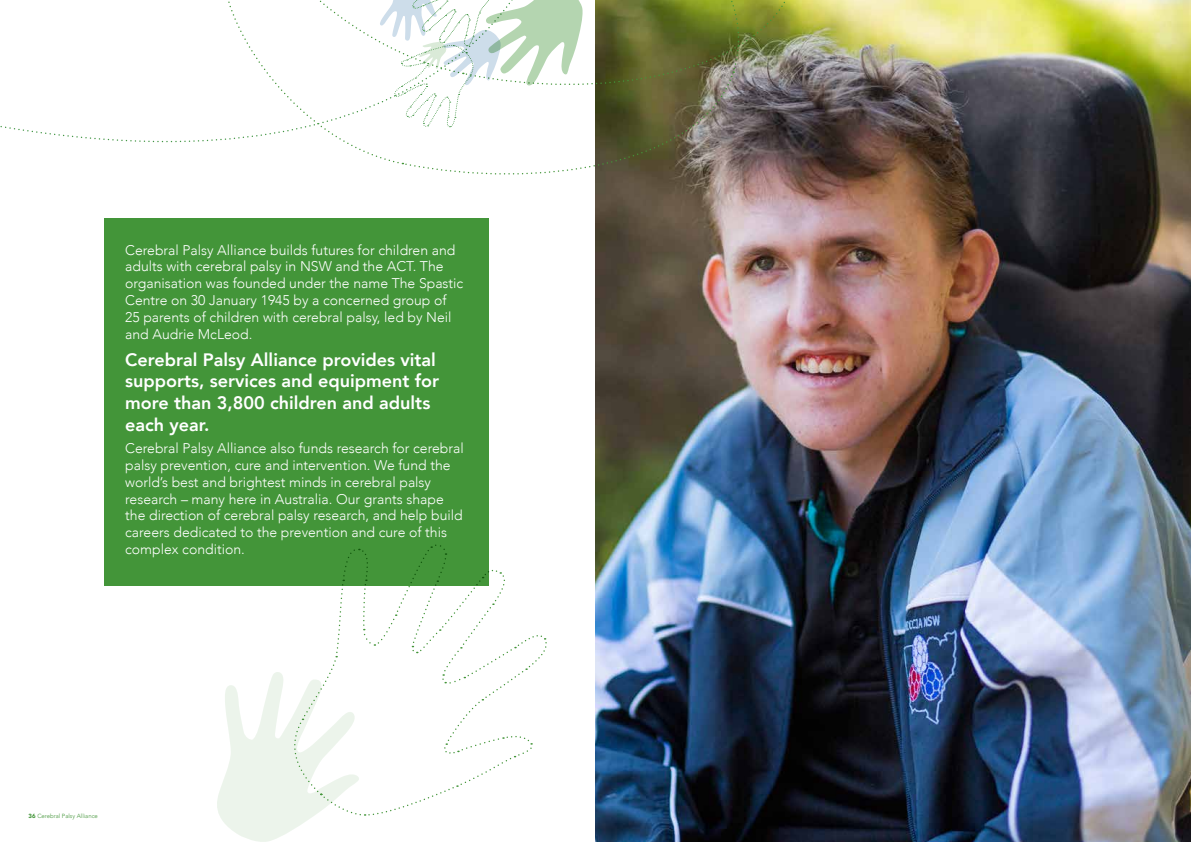
<style>
.page{position:relative;width:1191px;height:842px;background:#fff}
.page>*{position:absolute;margin:0;border:0;box-sizing:border-box;transform-origin:0 0}
.t1{font:800 18px/21.6px "Avenir";color:#fff}
.t2{font:300 14px/16.8px "Avenir";color:#fff}
.t3{font:300 6px "Avenir";color:#439539}
.s1{font-weight:900}
</style>
<div class="page">
<img style="left:595px;top:0;width:596px;height:842px">
<div style="left:104px;top:218px;width:385px;height:367px;background:#439539"></div>
<svg style="left:210px;top:544px;width:337px;height:298px"></svg>
<svg style="left:224px;top:0;width:570px;height:190px"></svg>
<p class="t2" style="left:125px;top:242px;width:340px">Cerebral Palsy Alliance builds futures for children and adults with cerebral palsy in NSW and the ACT. The organisation was founded under the name The Spastic Centre on 30 January 1945 by a concerned group of 25 parents of children with cerebral palsy, led by Neil and Audrie McLeod.</p>
<p class="t1" style="left:125px;top:350px;width:315px">Cerebral Palsy Alliance provides vital supports, services and equipment for more than 3,800 children and adults each year.</p>
<p class="t2" style="left:125px;top:441px;width:340px">Cerebral Palsy Alliance also funds research for cerebral palsy prevention, cure and intervention. We fund the world’s best and brightest minds in cerebral palsy research – many here in Australia. Our grants shape the direction of cerebral palsy research, and help build careers dedicated to the prevention and cure of this complex condition.</p>
<p class="t3" style="left:29px;top:813px;width:71px"><span class="s1">36</span> Cerebral Palsy Alliance</p>
</div>
